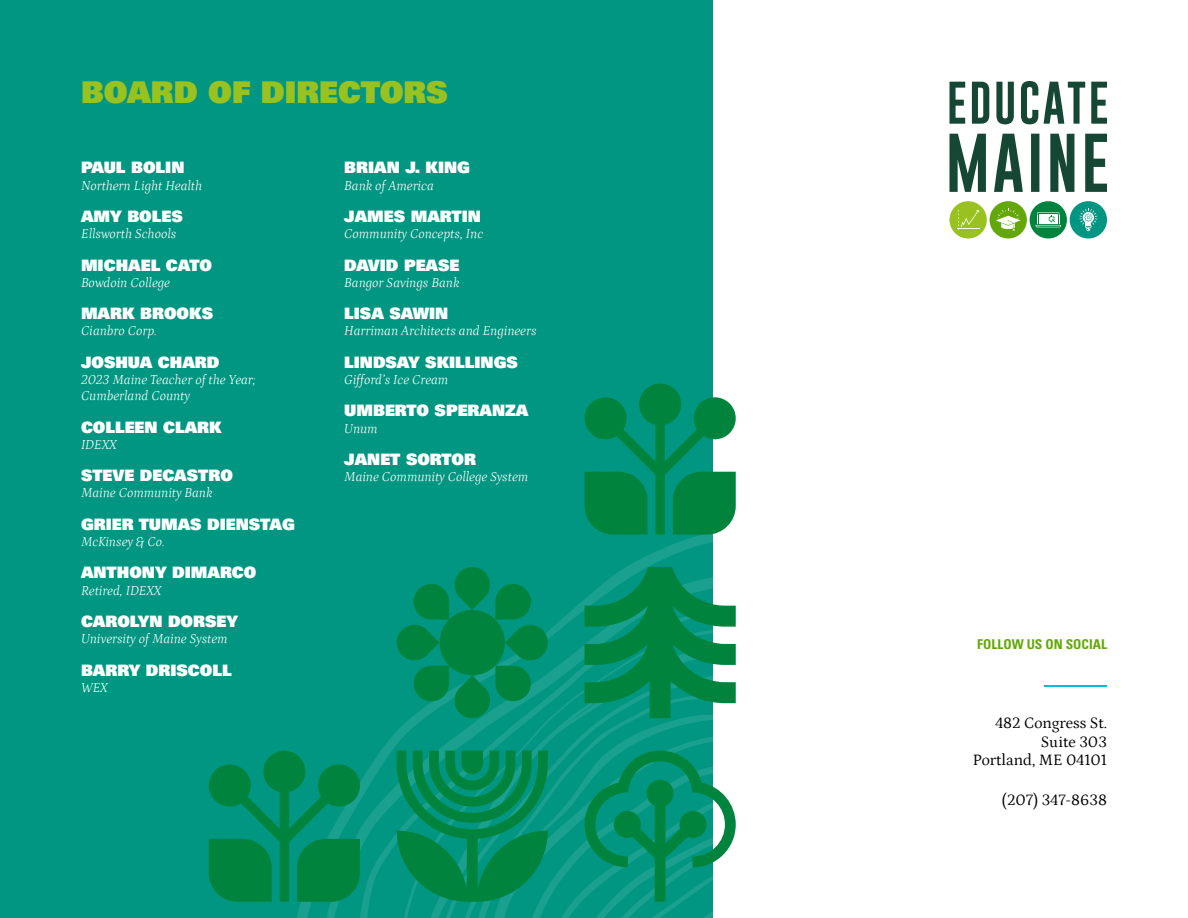
<style>
.page{position:relative;width:1188px;height:918px;background:#fff}
.page>*{position:absolute;margin:0;border:0;box-sizing:border-box;transform-origin:0 0}
.t1{font:30px "Univers LT Pro 85 X Black";color:#99c221}
.t2{font:15.75px "Univers LT Pro 85 X Black";color:#fff}
.t3{font:15.75px/18.9px "Petrona";color:#000;text-align:right}
.t4{font:italic 300 13.5px/16.2px "Petrona";color:#fff}
.t5{font:700 condensed 13.5px "Univers LT Pro";color:#64a70b}
.t6{font:7.8px "Univers LT Pro 85 X Black";color:#01bedb;scale:8 1}
</style>
<div class="page">
<div style="left:0;top:0;width:713px;height:918px;background:#009681"></div>
<svg style="left:208px;top:383px;width:528px;height:535px"></svg>
<div style="left:990px;top:201px;width:37px;height:37px;background:#64a70b;border-radius:50%"></div>
<svg style="left:950px;top:81px;width:157px;height:43px"></svg>
<svg style="left:949px;top:134px;width:158px;height:58px"></svg>
<div style="left:949px;top:201px;width:38px;height:37px;background:#99c221;border-radius:50%"></div>
<div style="left:1030px;top:201px;width:37px;height:37px;background:#00843d;border-radius:50%"></div>
<div style="left:1070px;top:201px;width:37px;height:37px;background:#009681;border-radius:50%"></div>
<svg style="left:957px;top:210px;width:22px;height:20px"></svg>
<svg style="left:1035px;top:212px;width:26px;height:15px"></svg>
<svg style="left:1079px;top:209px;width:18px;height:22px"></svg>
<svg style="left:996px;top:209px;width:25px;height:22px"></svg>
<h1 class="t1" style="left:81px;top:72px;width:368px">BOARD OF DIRECTORS</h1>
<p class="t2" style="left:81px;top:157px;width:105px">PAUL BOLIN</p>
<p class="t4" style="left:81px;top:176px;width:123px">Northern Light Health</p>
<p class="t2" style="left:81px;top:206px;width:103px">AMY BOLES</p>
<p class="t4" style="left:81px;top:225px;width:97px">Ellsworth Schools</p>
<p class="t2" style="left:81px;top:255px;width:132px">MICHAEL CATO</p>
<p class="t4" style="left:81px;top:273px;width:91px">Bowdoin College</p>
<p class="t2" style="left:81px;top:303px;width:134px">MARK BROOKS</p>
<p class="t4" style="left:81px;top:322px;width:78px">Cianbro Corp.</p>
<p class="t2" style="left:81px;top:352px;width:140px">JOSHUA CHARD</p>
<p class="t4" style="left:81px;top:371px;width:176px">2023 Maine Teacher of the Year;<br>Cumberland County</p>
<p class="t2" style="left:81px;top:417px;width:142px">COLLEEN CLARK</p>
<p class="t4" style="left:81px;top:435px;width:37px">IDEXX</p>
<p class="t2" style="left:81px;top:465px;width:153px">STEVE DECASTRO</p>
<p class="t4" style="left:81px;top:484px;width:133px">Maine Community Bank</p>
<p class="t2" style="left:81px;top:514px;width:215px">GRIER TUMAS DIENSTAG</p>
<p class="t4" style="left:81px;top:533px;width:85px">McKinsey &amp; Co.</p>
<p class="t2" style="left:81px;top:562px;width:177px">ANTHONY DIMARCO</p>
<p class="t4" style="left:81px;top:581px;width:82px">Retired, IDEXX</p>
<p class="t2" style="left:81px;top:611px;width:159px">CAROLYN DORSEY</p>
<p class="t4" style="left:81px;top:630px;width:148px">University of Maine System</p>
<p class="t2" style="left:81px;top:660px;width:152px">BARRY DRISCOLL</p>
<p class="t4" style="left:81px;top:678px;width:28px">WEX</p>
<p class="t2" style="left:344px;top:157px;width:127px">BRIAN J. KING</p>
<p class="t4" style="left:344px;top:176px;width:91px">Bank of America</p>
<p class="t2" style="left:344px;top:206px;width:138px">JAMES MARTIN</p>
<p class="t4" style="left:344px;top:225px;width:140px">Community Concepts, Inc</p>
<p class="t2" style="left:344px;top:255px;width:117px">DAVID PEASE</p>
<p class="t4" style="left:344px;top:273px;width:117px">Bangor Savings Bank</p>
<p class="t2" style="left:344px;top:303px;width:106px">LISA SAWIN</p>
<p class="t4" style="left:344px;top:322px;width:194px">Harriman Architects and Engineers</p>
<p class="t2" style="left:344px;top:352px;width:175px">LINDSAY SKILLINGS</p>
<p class="t4" style="left:344px;top:371px;width:106px">Gifford’s Ice Cream</p>
<p class="t2" style="left:344px;top:400px;width:186px">UMBERTO SPERANZA</p>
<p class="t4" style="left:344px;top:419px;width:35px">Unum</p>
<p class="t2" style="left:344px;top:449px;width:133px">JANET SORTOR</p>
<p class="t4" style="left:344px;top:468px;width:186px">Maine Community College System</p>
<p class="t5" style="left:977px;top:636px;width:131px">FOLLOW US ON SOCIAL</p>
<p class="t6" style="left:1044px;top:681px;width:9px">—</p>
<p class="t3" style="left:973px;top:712px;width:136px">482 Congress St.<br>Suite 303<br>Portland, ME 04101</p>
<p class="t3" style="left:1002px;top:789px;width:107px">(207) 347-8638</p>
</div>
